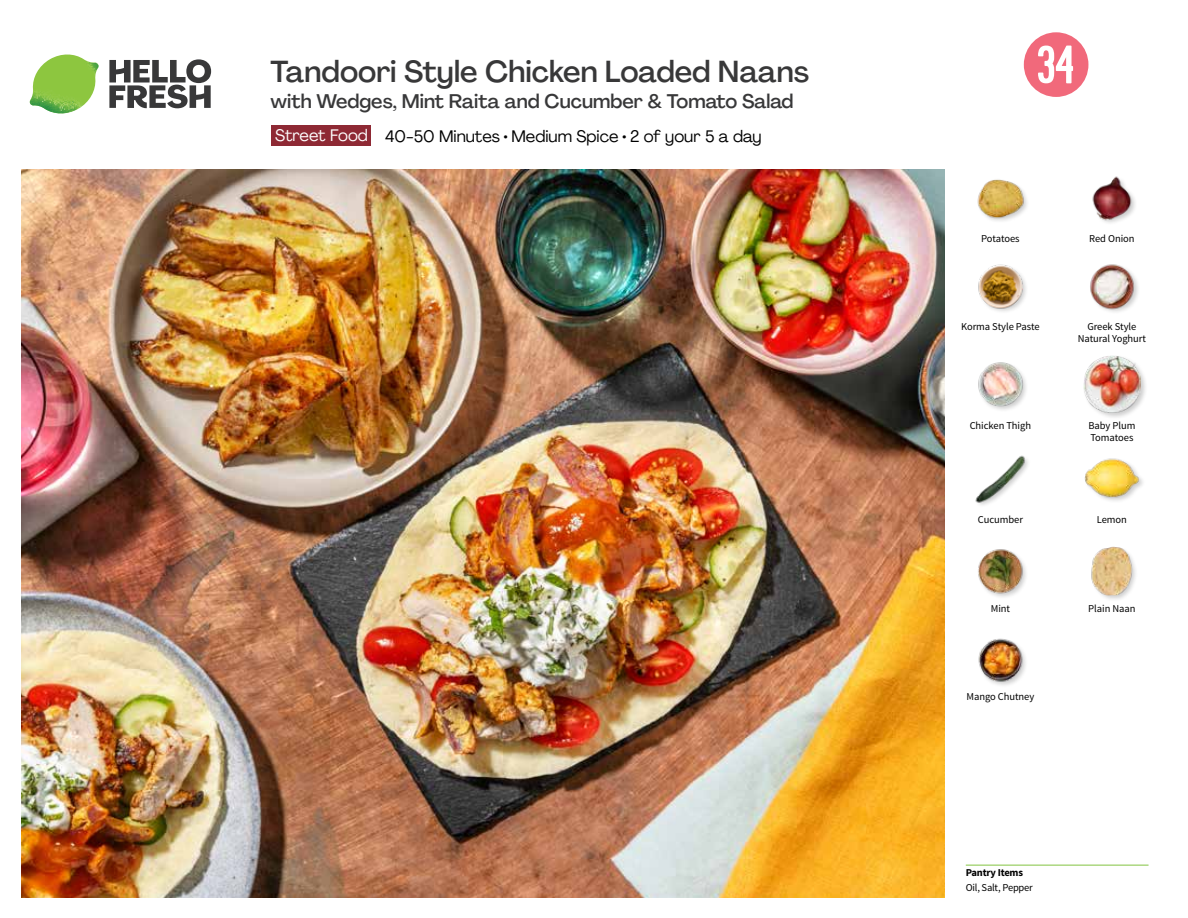
<style>
.page{position:relative;width:1188px;height:918px;background:#fff}
.page>*{position:absolute;margin:0;border:0;box-sizing:border-box;transform-origin:0 0}
.t1{font:54px "Kapra";color:#fff}
.t2{font:500 30px "Agrandir";color:#383839}
.t3{font:500 19.5px "Agrandir";color:#383839}
.t4{font:16.5px "Agrandir";color:#000}
.t5{font:16.5px "Agrandir";letter-spacing:-.005em;color:#fff}
.t6{font:10.5px/12px "Source Sans Pro";letter-spacing:-.005em;color:#000}
.t7{font:700 10.5px "Source Sans Pro";letter-spacing:-.02em;color:#000}
</style>
<div class="page">
<svg style="left:109px;top:59px;width:102px;height:49px"></svg>
<img style="left:30px;top:55px;width:69px;height:59px">
<img style="left:21px;top:170px;width:924px;height:728px">
<div style="left:271px;top:126px;width:100px;height:20px;background:#8e2934"></div>
<hr style="left:966px;top:865px;width:183px;height:1px;background:#82c341">
<img style="left:978px;top:549px;width:48px;height:48px">
<img style="left:978px;top:638px;width:48px;height:48px">
<div style="left:1091px;top:546px;width:47px;height:56px;background:#000;opacity:.2"></div>
<img style="left:1091px;top:547px;width:45px;height:48px">
<img style="left:978px;top:362px;width:48px;height:48px">
<img style="left:975px;top:455px;width:53px;height:50px">
<img style="left:1084px;top:458px;width:57px;height:43px">
<div style="left:1082px;top:355px;width:66px;height:65px;background:#000;opacity:.2"></div>
<img style="left:1083px;top:356px;width:58px;height:57px">
<img style="left:977px;top:179px;width:50px;height:42px">
<img style="left:978px;top:264px;width:48px;height:48px">
<img style="left:1090px;top:264px;width:48px;height:48px">
<img style="left:1092px;top:176px;width:43px;height:47px">
<svg style="left:1023px;top:32px;width:66px;height:65px"></svg>
<h2 class="t2" style="left:271px;top:53px;width:540px">Tandoori Style Chicken Loaded Naans</h2>
<h3 class="t3" style="left:271px;top:89px;width:524px">with Wedges, Mint Raita and Cucumber &amp; Tomato Salad</h3>
<h3 class="t5" style="left:275px;top:125px;width:94px">Street Food</h3>
<h3 class="t4" style="left:385px;top:126px;width:378px">40-50 Minutes • Medium Spice • 2 of your 5 a day</h3>
<h1 class="t1" style="left:1036px;top:34px;width:40px">34</h1>
<p class="t6" style="left:981px;top:232px;width:40px">Potatoes</p>
<p class="t6" style="left:1089px;top:232px;width:47px">Red Onion</p>
<p class="t6" style="left:961px;top:321px;width:80px">Korma Style Paste</p>
<p class="t6" style="left:970px;top:419px;width:63px">Chicken Thigh</p>
<p class="t6" style="left:1078px;top:321px;width:70px;text-align:center">Greek Style<br>Natural Yoghurt</p>
<p class="t6" style="left:1088px;top:419px;width:49px">Baby Plum<br>Tomatoes</p>
<p class="t6" style="left:978px;top:514px;width:47px">Cucumber</p>
<p class="t6" style="left:1097px;top:514px;width:32px">Lemon</p>
<p class="t6" style="left:991px;top:602px;width:21px">Mint</p>
<p class="t6" style="left:1088px;top:602px;width:49px">Plain Naan</p>
<p class="t6" style="left:966px;top:691px;width:69px">Mango Chutney</p>
<p class="t7" style="left:966px;top:866px;width:59px">Pantry Items</p>
<p class="t6" style="left:966px;top:881px;width:69px">Oil, Salt, Pepper</p>
</div>
